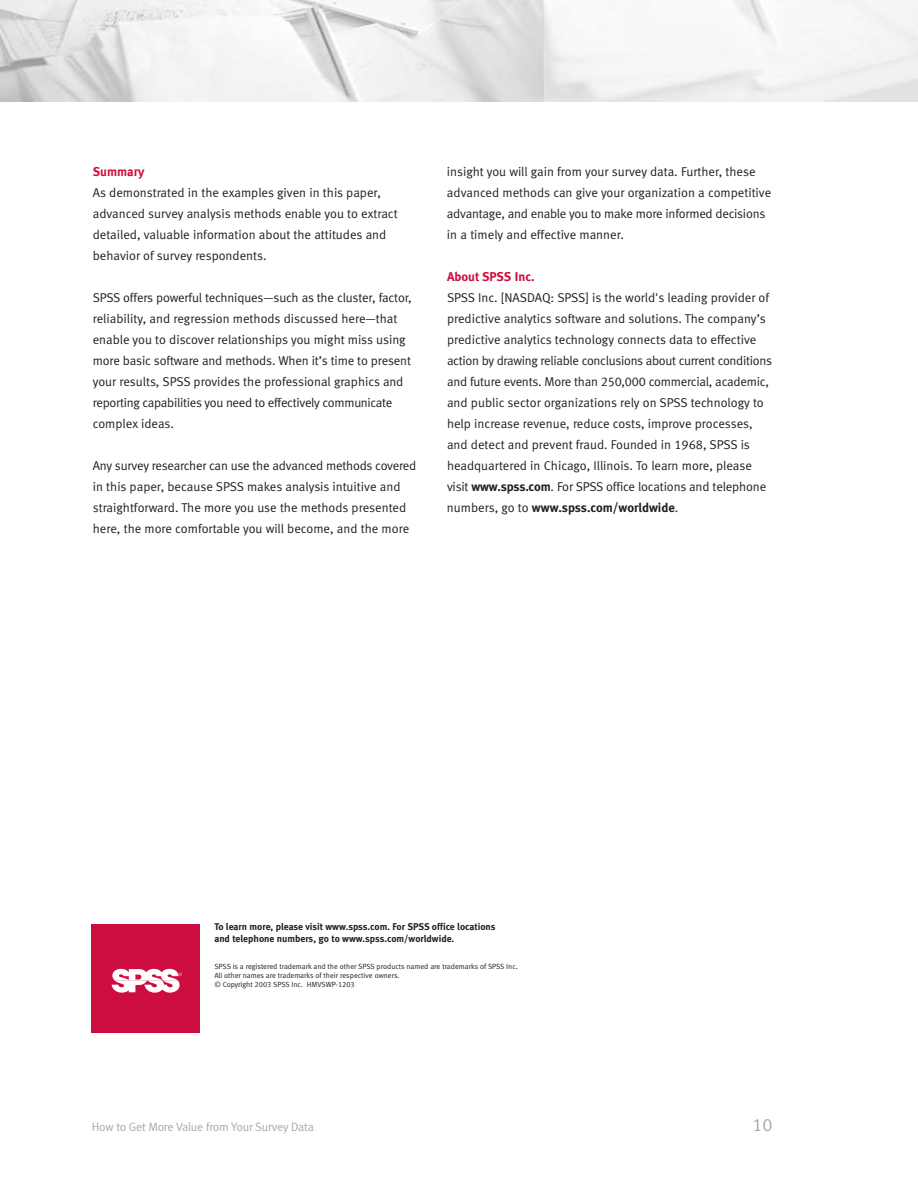
<style>
.page{position:relative;width:918px;height:1188px;background:#fff}
.page>*{position:absolute;margin:0;border:0;box-sizing:border-box;transform-origin:0 0}
.t1{font:18px "Meta Normal LF";color:#a8a9ad}
.t2{font:12.75px/21px "Meta Normal LF";color:#231f20}
.t3{font:12.75px "Meta Bold LF";color:#231f20}
.t4{font:12.75px "Meta Bold LF";color:#cd0d40}
.t5{font:12px "Meta Normal";letter-spacing:-.015em;color:#a8a9ad}
.t6{font:9.75px/12px "Meta Bold LF";color:#231f20}
.t7{font:7.5px/9px "Meta Normal LF";color:#231f20}
.s1{font-family:"Meta Bold LF"}
.s2{font-family:"Meta Normal LF"}
</style>
<div class="page">
<img style="left:0;top:0;width:918px;height:102px">
<div style="left:92px;top:925px;width:108px;height:108px;background:#cd0d40"></div>
<svg style="left:112px;top:969px;width:70px;height:24px"></svg>
<p class="t4" style="left:93px;top:167px;width:53px">Summary</p>
<p class="t2" style="left:93px;top:184px;width:306px">As demonstrated in the examples given in this paper, advanced survey analysis methods enable you to extract detailed, valuable information about the attitudes and behavior of survey respondents.</p>
<p class="t2" style="left:93px;top:289px;width:321px">SPSS offers powerful techniques—such as the cluster, factor, reliability, and regression methods discussed here—that enable you to discover relationships you might miss using more basic software and methods. When it’s time to present your results, SPSS provides the professional graphics and reporting capabilities you need to effectively communicate complex ideas.</p>
<p class="t2" style="left:93px;top:457px;width:325px">Any survey researcher can use the advanced methods covered in this paper, because SPSS makes analysis intuitive and straightforward. The more you use the methods presented here, the more comfortable you will become, and the more</p>
<p class="t2" style="left:447px;top:163px;width:326px">insight you will gain from your survey data. Further, these advanced methods can give your organization a competitive advantage, and enable you to make more informed decisions in a timely and effective manner.</p>
<p class="t4" style="left:447px;top:272px;width:89px">About SPSS Inc.</p>
<p class="t2" style="left:447px;top:289px;width:327px">SPSS Inc. [NASDAQ: SPSS] is the world's leading provider of predictive analytics software and solutions. The company’s predictive analytics technology connects data to effective action by drawing reliable conclusions about current conditions and future events. More than 250,000 commercial, academic, and public sector organizations rely on SPSS technology to help increase revenue, reduce costs, improve processes, and detect and prevent fraud. Founded in 1968, SPSS is headquartered in Chicago, Illinois. To learn more, please visit <span class="s1">www.spss.com</span>. For SPSS office locations and telephone</p>
<p class="t3" style="left:447px;top:503px;width:233px"><span class="s2">numbers, go to</span> www.spss.com/worldwide<span class="s2">.</span></p>
<p class="t6" style="left:214px;top:922px;width:283px">To learn more, please visit www.spss.com. For SPSS office locations and telephone numbers, go to www.spss.com/worldwide.</p>
<p class="t7" style="left:214px;top:963px;width:305px">SPSS is a registered trademark and the other SPSS products named are trademarks of SPSS Inc.<br>All other names are trademarks of their respective owners.<br>© Copyright 2003 SPSS Inc. HMVSWP-1203</p>
<p class="t5" style="left:92px;top:1122px;width:223px">How to Get More Value from Your Survey Data</p>
<h1 class="t1" style="left:753px;top:1118px;width:22px">10</h1>
</div>
